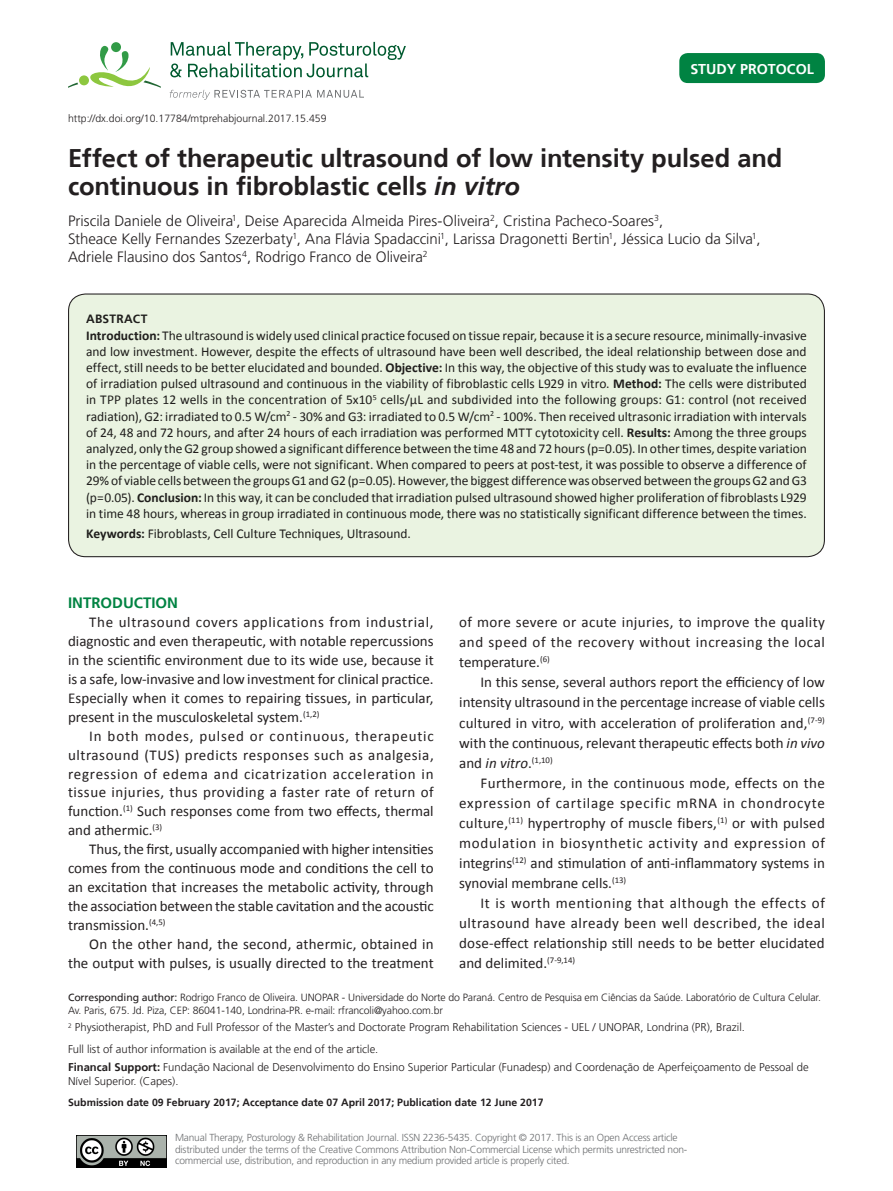
<style>
.page{position:relative;width:893px;height:1191px;background:#fff}
.page>*{position:absolute;margin:0;border:0;box-sizing:border-box;transform-origin:0 0}
.ArticleTitle{font:700 25.5px/28.5px "Frutiger";letter-spacing:-.005em;color:#231f20}
.Paragraph{font:15px/18.9px "Calibri";color:#231f20;text-align:justify}
.Authors{font:300 15px/18px "Frutiger";color:#231f20}
.Heading1{font:700 15px "Frutiger";color:#008342}
.ArticleTypeAlt{font:700 14.25px "Frutiger";color:#fff}
.t1{font:13.5px/16.2px "Calibri";letter-spacing:-.005em;color:#231f20;text-align:justify}
.t2{font:700 12px "Frutiger";letter-spacing:.02em;color:#231f20}
.fnSupported-by{font:300 11.25px/13.5px "Frutiger";color:#231f20}
.Affiliations{font:300 11.25px "Frutiger";color:#231f20}
.fnArticleOther{font:300 11.25px "Frutiger";color:#231f20}
.Correspondence{font:300 10.5px/12.6px "Frutiger";letter-spacing:-.01em;color:#231f20}
.History{font:700 10.5px "Frutiger";color:#231f20}
.ArticleDOIAlt{font:300 10.5px "Frutiger";color:#231f20}
.LicenseParaAlt{font:300 10.2px/11.2px "Frutiger";letter-spacing:-.02em;color:#6d6f71}
.s1{font-style:italic}
.s2{font-weight:700}
.s3{font-weight:400}
</style>
<div class="page">
<svg style="left:170px;top:42px;width:236px;height:35px"></svg>
<div style="left:111px;top:42px;width:10px;height:10px;background:#329b47;border-radius:50%"></div>
<div style="left:79px;top:75px;width:10px;height:10px;background:#8dc73f;border-radius:50%"></div>
<svg style="left:85px;top:46px;width:76px;height:42px"></svg>
<svg style="left:68px;top:83px;width:10px;height:5px"></svg>
<svg style="left:170px;top:90px;width:194px;height:10px"></svg>
<div style="left:679px;top:53px;width:146px;height:30px;background:#008342;border-radius:9px"></div>
<img style="left:77px;top:1135px;width:90px;height:32px">
<div style="left:69px;top:294px;width:755px;height:262px;background:#eaf3e1;border-radius:17px"></div>
<p class="ArticleDOIAlt" style="left:68px;top:112px;width:260px">http://dx.doi.org/10.17784/mtprehabjournal.2017.15.459</p>
<p class="ArticleTypeAlt" style="left:690px;top:61px;width:125px">STUDY PROTOCOL</p>
<p class="ArticleTitle" style="left:68px;top:143px;width:716px">Effect of therapeutic ultrasound of low intensity pulsed and continuous in fibroblastic cells <span class="s1">in vitro</span></p>
<p class="Authors" style="left:68px;top:212px;width:694px">Priscila Daniele de Oliveira<sup>1</sup>, Deise Aparecida Almeida Pires-Oliveira<sup>2</sup>, Cristina Pacheco-Soares<sup>3</sup>,<br>Stheace Kelly Fernandes Szezerbaty<sup>1</sup>, Ana Flávia Spadaccini<sup>1</sup>, Larissa Dragonetti Bertin<sup>1</sup>, Jéssica Lucio da Silva<sup>1</sup>,<br>Adriele Flausino dos Santos<sup>4</sup>, Rodrigo Franco de Oliveira<sup>2</sup></p>
<p class="t2" style="left:86px;top:312px;width:63px">ABSTRACT</p>
<p class="t1" style="left:86px;top:327px;width:722px"><span class="s2">Introduction:</span> The ultrasound is widely used clinical practice focused on tissue repair, because it is a secure resource, minimally-invasive and low investment. However, despite the effects of ultrasound have been well described, the ideal relationship between dose and effect, still needs to be better elucidated and bounded. <span class="s2">Objective:</span> In this way, the objective of this study was to evaluate the influence of irradiation pulsed ultrasound and continuous in the viability of fibroblastic cells L929 in vitro. <span class="s2">Method:</span> The cells were distributed in TPP plates 12 wells in the concentration of 5x10<sup>5</sup> cells/µL and subdivided into the following groups: G1: control (not received radiation), G2: irradiated to 0.5 W/cm<sup>2</sup> - 30% and G3: irradiated to 0.5 W/cm<sup>2</sup> - 100%. Then received ultrasonic irradiation with intervals of 24, 48 and 72 hours, and after 24 hours of each irradiation was performed MTT cytotoxicity cell. <span class="s2">Results:</span> Among the three groups analyzed, only the G2 group showed a significant difference between the time 48 and 72 hours (p=0.05). In other times, despite variation in the percentage of viable cells, were not significant. When compared to peers at post-test, it was possible to observe a difference of 29% of viable cells between the groups G1 and G2 (p=0.05). However, the biggest difference was observed between the groups G2 and G3 (p=0.05). <span class="s2">Conclusion:</span> In this way, it can be concluded that irradiation pulsed ultrasound showed higher proliferation of fibroblasts L929 in time 48 hours, whereas in group irradiated in continuous mode, there was no statistically significant difference between the times.</p>
<p class="t1" style="left:86px;top:526px;width:326px"><span class="s2">Keywords:</span> Fibroblasts, Cell Culture Techniques, Ultrasound.</p>
<p class="Heading1" style="left:68px;top:594px;width:112px">INTRODUCTION</p>
<p class="Paragraph" style="left:68px;top:613px;width:367px;text-indent:21px">The ultrasound covers applications from industrial, diagnostic and even therapeutic, with notable repercussions in the scientific environment due to its wide use, because it is a safe, low-invasive and low investment for clinical practice.<br>Especially when it comes to repairing tissues, in particular, present in the musculoskeletal system.<sup>(1,2)</sup></p>
<p class="Paragraph" style="left:68px;top:726px;width:367px;text-indent:21px">In both modes, pulsed or continuous, therapeutic ultrasound (TUS) predicts responses such as analgesia, regression of edema and cicatrization acceleration in tissue injuries, thus providing a faster rate of return of function.<sup>(1)</sup> Such responses come from two effects, thermal and athermic.<sup>(3)</sup></p>
<p class="Paragraph" style="left:68px;top:840px;width:367px;text-indent:21px">Thus, the first, usually accompanied with higher intensities comes from the continuous mode and conditions the cell to an excitation that increases the metabolic activity, through the association between the stable cavitation and the acoustic transmission.<sup>(4,5)</sup></p>
<p class="Paragraph" style="left:68px;top:934px;width:367px;text-align:right">On the other hand, the second, athermic, obtained in the output with pulses, is usually directed to the treatment</p>
<p class="Paragraph" style="left:459px;top:612px;width:367px;line-height:20.1px">of more severe or acute injuries, to improve the quality and speed of the recovery without increasing the local temperature.<sup>(6)</sup></p>
<p class="Paragraph" style="left:459px;top:672px;width:367px;line-height:20.1px;text-indent:21px">In this sense, several authors report the efficiency of low intensity ultrasound in the percentage increase of viable cells cultured in vitro, with acceleration of proliferation and,<sup>(7-9) </sup>with the continuous, relevant therapeutic effects both <span class="s1">in vivo </span>and <span class="s1">in vitro</span>.<sup>(1,10)</sup></p>
<p class="Paragraph" style="left:459px;top:772px;width:367px;line-height:20.1px;text-indent:21px">Furthermore, in the continuous mode, effects on the expression of cartilage specific mRNA in chondrocyte culture,<sup>(11)</sup> hypertrophy of muscle fibers,<sup>(1)</sup> or with pulsed modulation in biosynthetic activity and expression of integrins<sup>(12)</sup> and stimulation of anti-inflammatory systems in synovial membrane cells.<sup>(13)</sup></p>
<p class="Paragraph" style="left:459px;top:893px;width:367px;line-height:20.1px;text-indent:21px">It is worth mentioning that although the effects of ultrasound have already been well described, the ideal dose‑effect relationship still needs to be better elucidated and delimited.<sup>(7-9,14)</sup></p>
<p class="Correspondence" style="left:68px;top:991px;width:754px"><span class="s3">Corresponding author:</span> Rodrigo Franco de Oliveira. UNOPAR - Universidade do Norte do Paraná. Centro de Pesquisa em Ciências da Saúde. Laboratório de Cultura Celular.<br>Av. Paris, 675. Jd. Piza, CEP: 86041-140, Londrina-PR. e-mail: rfrancoli@yahoo.com.br</p>
<p class="Affiliations" style="left:68px;top:1021px;width:678px"><sup>2</sup> Physiotherapist, PhD and Full Professor of the Master’s and Doctorate Program Rehabilitation Sciences - UEL / UNOPAR, Londrina (PR), Brazil.</p>
<p class="fnArticleOther" style="left:68px;top:1043px;width:312px">Full list of author information is available at the end of the article.</p>
<p class="fnSupported-by" style="left:68px;top:1060px;width:742px"><span class="s2">Financal Support:</span> Fundação Nacional de Desenvolvimento do Ensino Superior Particular (Funadesp) and Coordenação de Aperfeiçoamento de Pessoal de<br>Nível Superior. (Capes).</p>
<p class="History" style="left:68px;top:1096px;width:477px">Submission date 09 February 2017; Acceptance date 07 April 2017; Publication date 12 June 2017</p>
<p class="LicenseParaAlt" style="left:175px;top:1132px;width:514px">Manual Therapy, Posturology &amp; Rehabilitation Journal. ISSN 2236-5435. Copyright © 2017. This is an Open Access article distributed under the terms of the Creative Commons Attribution Non-Commercial License which permits unrestricted non&shy;commercial use, distribution, and reproduction in any medium provided article is properly cited.</p>
</div>
